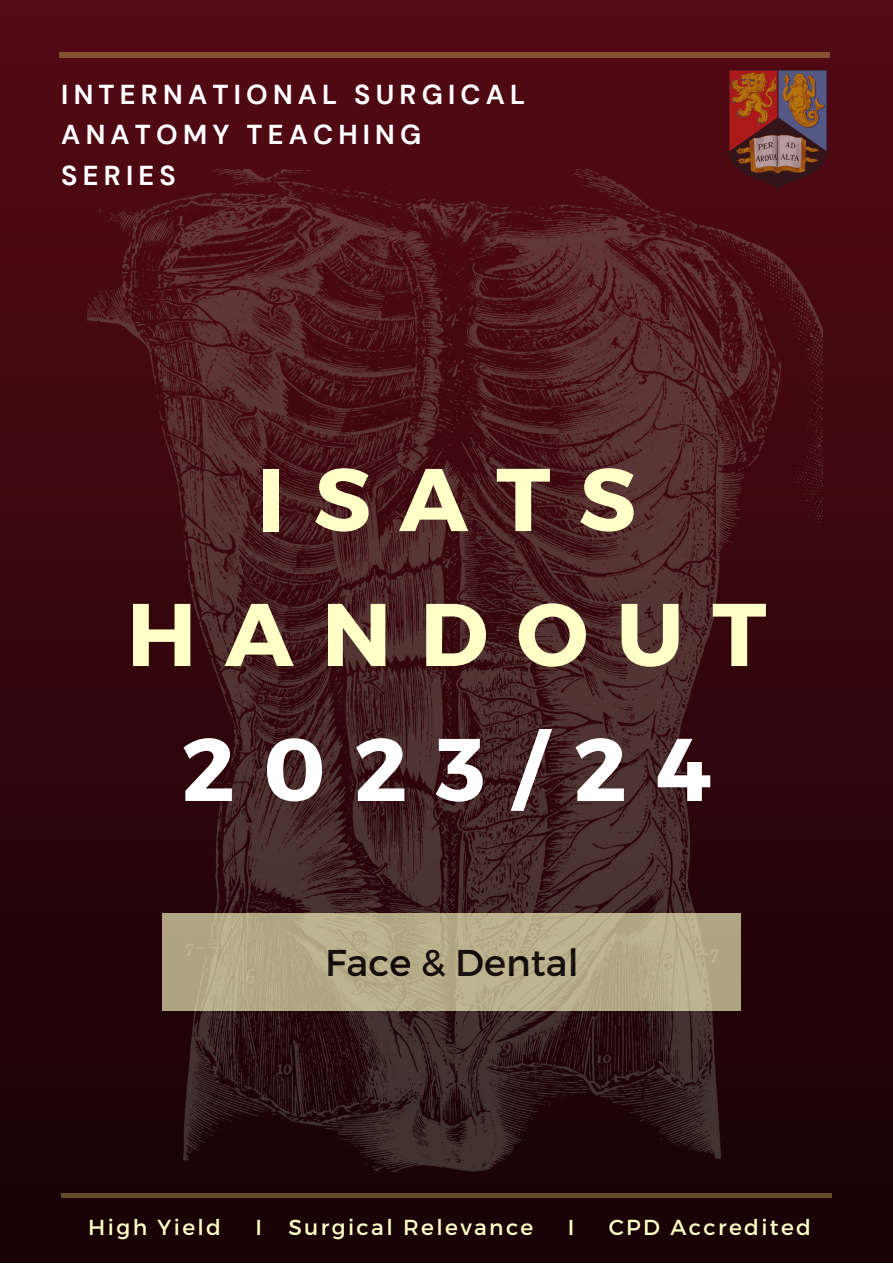
<style>
.page{position:relative;width:893px;height:1264px;background:#fff}
.page>*{position:absolute;margin:0;border:0;box-sizing:border-box;transform-origin:0 0}
.t1{font:700 88.8px/134.9px "Montserrat";letter-spacing:.32em;color:#ffffc7;text-align:center}
.t2{font:37.2px "Montserrat";color:#000}
.t3{font:700 27.3px/40.5px "DM Sans";letter-spacing:.19em;color:#fff}
.t4{font:21.75px "Montserrat";letter-spacing:.11em;color:#ffffc7}
.s1{color:#fff}
</style>
<div class="page">
<img style="left:0;top:0;width:892px;height:1262px">
<img style="left:87px;top:169px;width:735px;height:1002px">
<hr style="left:60px;top:53px;width:770px;height:4px;background:#865130">
<hr style="left:61px;top:1193px;width:770px;height:4px;background:#604d27">
<img style="left:726px;top:68px;width:103px;height:124px">
<div style="left:163px;top:913px;width:578px;height:98px;background:#b5ac88"></div>
<p class="t3" style="left:61px;top:74px;width:465px">INTERNATIONAL SURGICAL<br>ANATOMY TEACHING<br>SERIES</p>
<p class="t1" style="left:127px;top:427px;width:641px">ISATS<br>HANDOUT<br><span class="s1">2023/24</span></p>
<h2 class="t2" style="left:325px;top:939px;width:255px">Face &amp; Dental</h2>
<p class="t4" style="left:88px;top:1213px;width:134px">High Yield</p>
<p class="t4" style="left:255px;top:1213px;width:279px">I Surgical Relevance</p>
<p class="t4" style="left:567px;top:1213px;width:8px">I</p>
<p class="t4" style="left:608px;top:1213px;width:204px">CPD Accredited</p>
</div>
